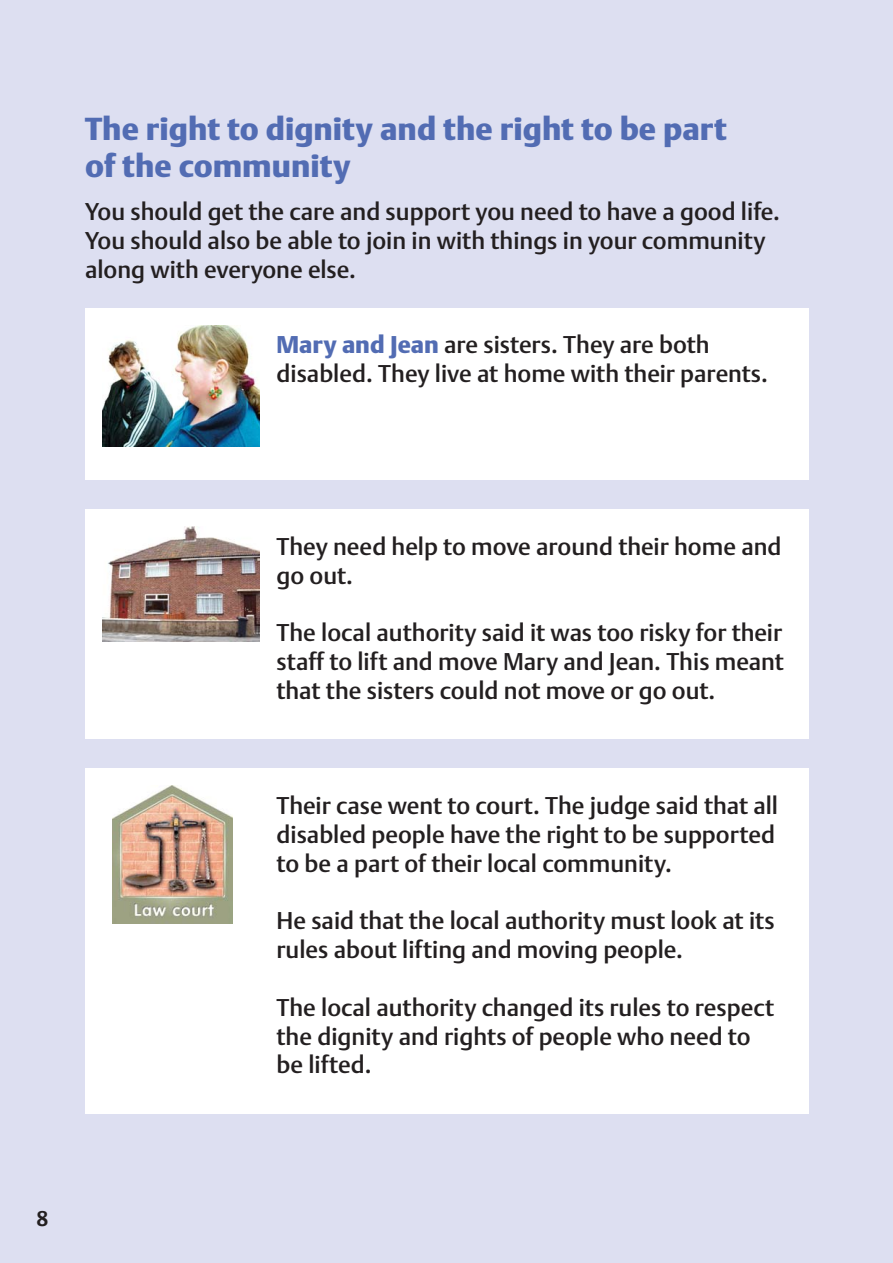
<style>
.page{position:relative;width:893px;height:1263px;background:#fff}
.page>*{position:absolute;margin:0;border:0;box-sizing:border-box;transform-origin:0 0}
.t1{font:31.5px/37.8px "DTL Argo T Black";color:#526cb3}
.t2{font:24px/28.8px "DTL Argo T Medium";color:#231f20}
.t3{font:700 21px "DTL Argo T";color:#231f20}
.s1{font-family:"DTL Argo T Black";color:#526cb3}
</style>
<div class="page">
<div style="left:0;top:0;width:892px;height:1263px;background:#dddff1"></div>
<div style="left:85px;top:308px;width:723px;height:172px;background:#fff"></div>
<div style="left:85px;top:509px;width:723px;height:229px;background:#fff"></div>
<div style="left:85px;top:768px;width:723px;height:346px;background:#fff"></div>
<img style="left:102px;top:325px;width:157px;height:122px">
<img style="left:102px;top:526px;width:157px;height:115px">
<img style="left:112px;top:785px;width:120px;height:138px">
<h1 class="t1" style="left:85px;top:112px;width:643px">The right to dignity and the right to be part of the community</h1>
<p class="t2" style="left:85px;top:199px;width:696px">You should get the care and support you need to have a good life.<br>You should also be able to join in with things in your community along with everyone else.</p>
<p class="t2" style="left:276px;top:333px;width:493px"><span class="s1">Mary and Jean</span> are sisters. They are both disabled. They live at home with their parents.</p>
<p class="t3" style="left:37px;top:1210px;width:13px">8</p>
<p class="t2" style="left:276px;top:534px;width:506px">They need help to move around their home and go out.</p>
<p class="t2" style="left:276px;top:621px;width:509px;text-align:justify">The local authority said it was too risky for their staff to lift and move Mary and Jean. This meant that the sisters could not move or go out.</p>
<p class="t2" style="left:276px;top:793px;width:503px">Their case went to court. The judge said that all disabled people have the right to be supported to be a part of their local community.</p>
<p class="t2" style="left:276px;top:909px;width:499px">He said that the local authority must look at its rules about lifting and moving people.</p>
<p class="t2" style="left:276px;top:995px;width:499px">The local authority changed its rules to respect the dignity and rights of people who need to be lifted.</p>
</div>
